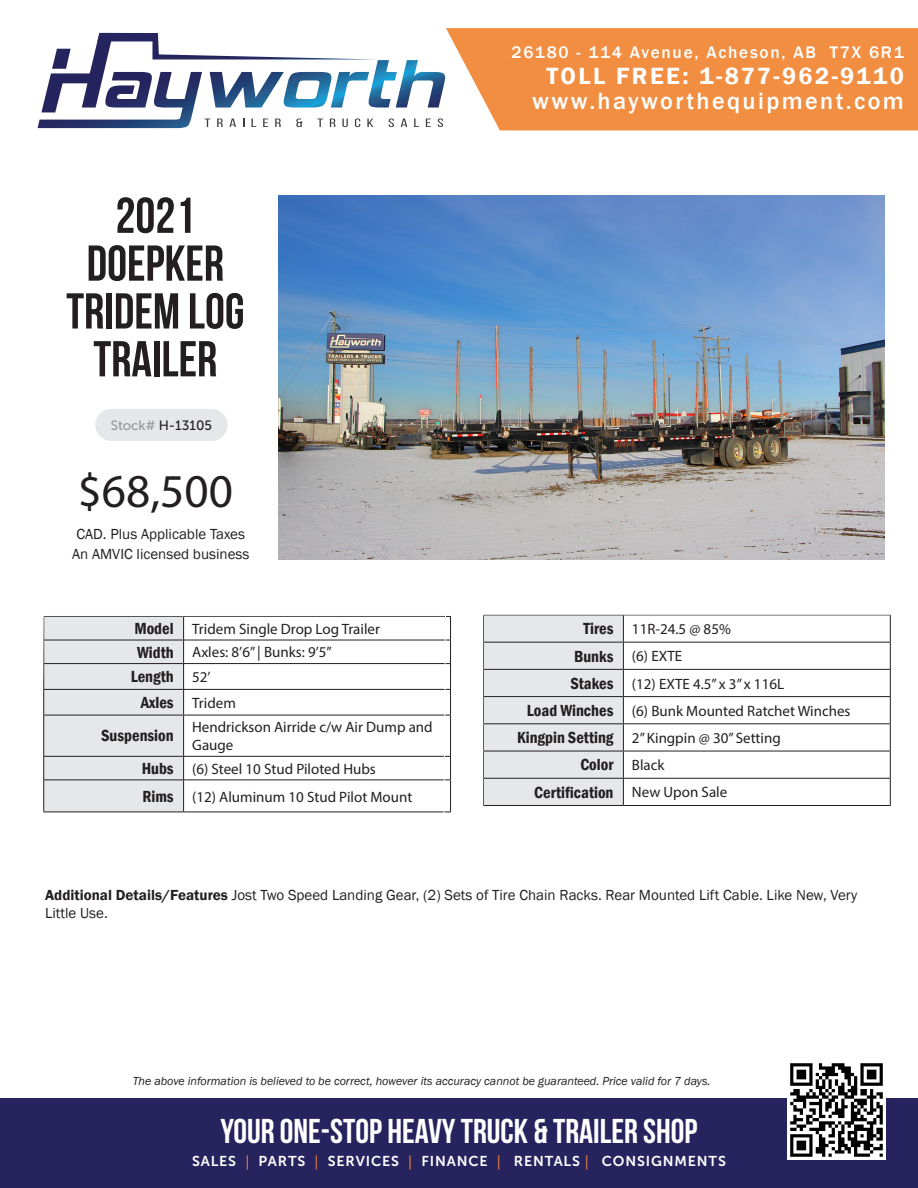
<style>
.page{position:relative;width:918px;height:1188px;background:#fff}
.page>*{position:absolute;margin:0;border:0;box-sizing:border-box;transform-origin:0 0}
.t1{font:700 50.25px "Bebas Neue";color:#231f20}
.t2{font:47.25px "Myriad Pro";color:#231f20}
.t3{font:700 34.5px "Bebas Neue";color:#fff}
.t4{font:500 24.15px "Franklin Gothic";letter-spacing:.1em;color:#fff}
.t5{font:600 24.15px "Franklin Gothic";letter-spacing:.1em;color:#fff}
.t6{font:500 17.25px "Franklin Gothic";letter-spacing:.1em;color:#fff}
.t7{font:600 condensed 16.5px "Franklin Gothic";color:#231f20}
.t8{font:15px/18px "Myriad Pro";color:#231f20}
.t9{font:15px/18px "Franklin Gothic";color:#231f20}
.t10{font:14.25px "Museo Sans 700";letter-spacing:.06em;color:#fff}
.t11{font:13.5px "Museo Sans 500";color:#231f20}
.t12{font:italic 12px "Franklin Gothic";color:#231f20}
.s1{color:#939598}
.s2{font-weight:600}
.s3{font-family:"Myriad Pro";color:#f88d43}
</style>
<div class="page">
<div style="left:0;top:1099px;width:918px;height:89px;background:#27235e"></div>
<hr style="left:184px;top:616px;width:267px;height:1px;background:#231f20">
<hr style="left:184px;top:640px;width:267px;height:1px;background:#231f20">
<hr style="left:184px;top:663px;width:267px;height:1px;background:#231f20">
<hr style="left:184px;top:689px;width:267px;height:1px;background:#231f20">
<svg style="left:450px;top:617px;width:1px;height:98px"></svg>
<hr style="left:184px;top:715px;width:267px;height:1px;background:#231f20">
<hr style="left:450px;top:715px;width:1px;height:41px;background:#231f20">
<hr style="left:184px;top:756px;width:267px;height:1px;background:#231f20">
<svg style="left:450px;top:757px;width:1px;height:23px"></svg>
<hr style="left:184px;top:780px;width:267px;height:1px;background:#231f20">
<hr style="left:450px;top:780px;width:1px;height:32px;background:#231f20">
<hr style="left:184px;top:812px;width:267px;height:1px;background:#231f20">
<svg style="left:43px;top:616px;width:403px;height:197px"></svg>
<svg style="left:483px;top:614px;width:408px;height:192px"></svg>
<svg style="left:446px;top:28px;width:472px;height:102px;background:#f2944c"></svg>
<svg style="left:38px;top:33px;width:407px;height:95px"></svg>
<img style="left:278px;top:195px;width:606px;height:365px">
<img style="left:787px;top:1063px;width:98px;height:96px">
<div style="left:95px;top:409px;width:133px;height:32px;background:#e6e7e9;border-radius:16px"></div>
<p class="t1" style="left:115px;top:188px;width:81px">2021</p>
<p class="t1" style="left:87px;top:236px;width:139px">DOEPKER</p>
<p class="t1" style="left:66px;top:284px;width:180px">TRIDEM LOG</p>
<p class="t1" style="left:93px;top:331px;width:125px">TRAILER</p>
<p class="t11" style="left:111px;top:418px;width:103px"><span class="s1">Stock#</span> H-13105</p>
<p class="t2" style="left:78px;top:462px;width:157px">$68,500</p>
<p class="t9" style="left:76px;top:525px;width:170px">CAD. Plus Applicable Taxes</p>
<p class="t9" style="left:72px;top:546px;width:179px">An AMVIC licensed business</p>
<p class="t7" style="left:134px;top:617px;width:41px">Model</p>
<p class="t8" style="left:192px;top:620px;width:189px">Tridem Single Drop Log Trailer</p>
<p class="t7" style="left:137px;top:641px;width:38px">Width</p>
<p class="t8" style="left:192px;top:643px;width:141px">Axles: 8’6” | Bunks: 9’5”</p>
<p class="t7" style="left:131px;top:666px;width:45px">Length</p>
<p class="t8" style="left:192px;top:668px;width:20px">52’</p>
<p class="t7" style="left:141px;top:691px;width:34px">Axles</p>
<p class="t8" style="left:192px;top:694px;width:45px">Tridem</p>
<p class="t7" style="left:101px;top:725px;width:74px">Suspension</p>
<p class="t8" style="left:192px;top:718px;width:242px">Hendrickson Airride c/w Air Dump and<br>Gauge</p>
<p class="t7" style="left:142px;top:757px;width:34px">Hubs</p>
<p class="t8" style="left:192px;top:759px;width:185px">(6) Steel 10 Stud Piloted Hubs</p>
<p class="t7" style="left:143px;top:785px;width:33px">Rims</p>
<p class="t8" style="left:192px;top:787px;width:222px">(12) Aluminum 10 Stud Pilot Mount</p>
<p class="t6" style="left:512px;top:42px;width:394px">26180 - 114 Avenue, Acheson, AB T7X 6R1</p>
<p class="t5" style="left:546px;top:61px;width:359px">TOLL FREE: 1-877-962-9110</p>
<p class="t4" style="left:532px;top:86px;width:373px">www.hayworthequipment.com</p>
<p class="t7" style="left:583px;top:618px;width:32px">Tires</p>
<p class="t8" style="left:632px;top:620px;width:100px">11R-24.5 @ 85%</p>
<p class="t7" style="left:574px;top:645px;width:41px">Bunks</p>
<p class="t8" style="left:632px;top:647px;width:52px">(6) EXTE</p>
<p class="t7" style="left:570px;top:672px;width:45px">Stakes</p>
<p class="t8" style="left:632px;top:674px;width:154px">(12) EXTE 4.5” x 3” x 116L</p>
<p class="t7" style="left:527px;top:699px;width:88px">Load Winches</p>
<p class="t8" style="left:632px;top:702px;width:220px">(6) Bunk Mounted Ratchet Winches</p>
<p class="t7" style="left:517px;top:727px;width:98px">Kingpin Setting</p>
<p class="t8" style="left:632px;top:729px;width:150px">2” Kingpin @ 30” Setting</p>
<p class="t7" style="left:580px;top:754px;width:35px">Color</p>
<p class="t8" style="left:632px;top:756px;width:34px">Black</p>
<p class="t7" style="left:534px;top:781px;width:81px">Certification</p>
<p class="t8" style="left:632px;top:783px;width:97px">New Upon Sale</p>
<p class="t9" style="left:45px;top:886px;width:814px"><span class="s2">Additional Details/Features</span> Jost Two Speed Landing Gear, (2) Sets of Tire Chain Racks. Rear Mounted Lift Cable. Like New, Very<br>Little Use.</p>
<p class="t12" style="left:133px;top:1073px;width:579px">The above information is believed to be correct, however its accuracy cannot be guaranteed. Price valid for 7 days.</p>
<p class="t3" style="left:220px;top:1112px;width:479px">YOUR ONE-STOP HEAVY TRUCK &amp; TRAILER SHOP</p>
<p class="t10" style="left:192px;top:1153px;width:535px">SALES <span class="s3">|</span> PARTS <span class="s3">|</span> SERVICES <span class="s3">|</span> FINANCE <span class="s3">|</span> RENTALS <span class="s3">|</span> CONSIGNMENTS</p>
</div>
